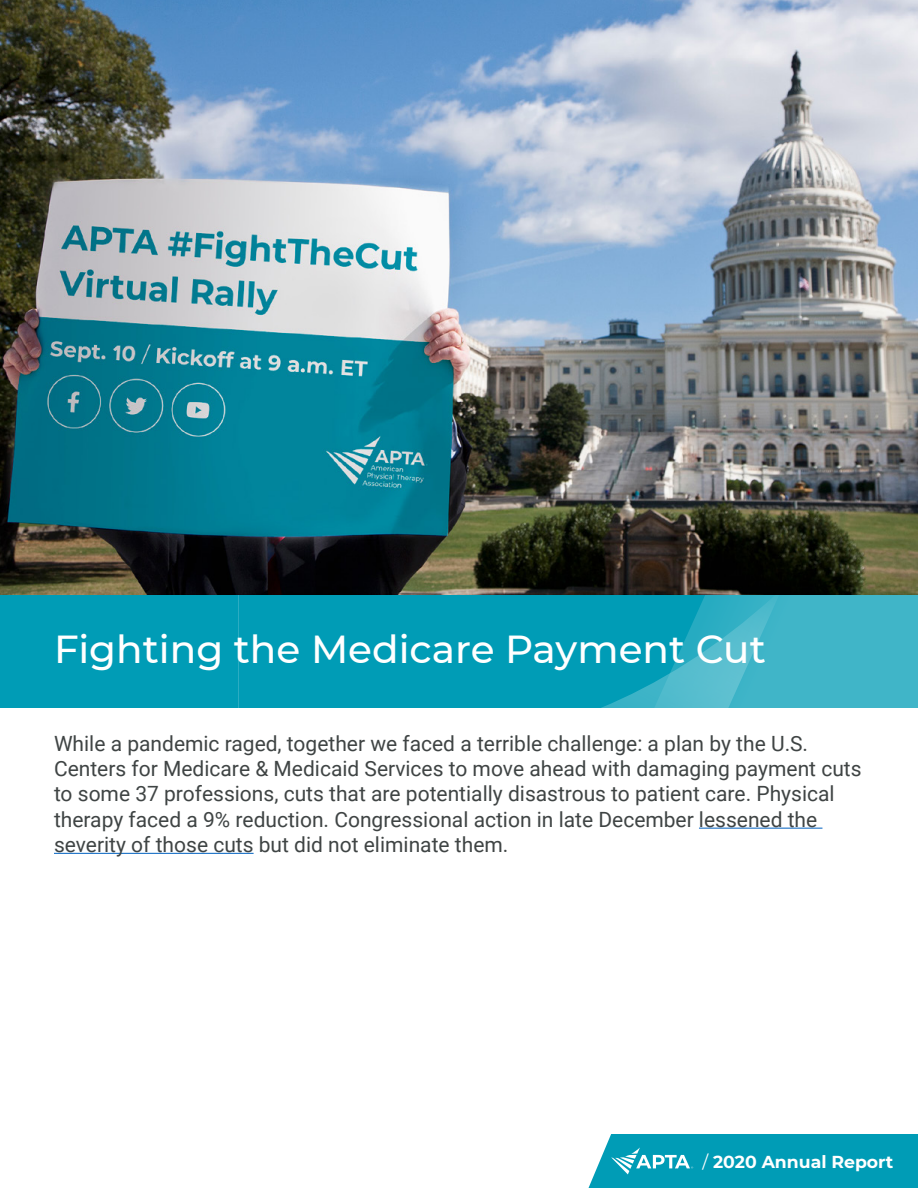
<style>
.page{position:relative;width:918px;height:1188px;background:#fff}
.page>*{position:absolute;margin:0;border:0;box-sizing:border-box;transform-origin:0 0}
.t1{font:500 39px "APTA Sans";color:#fff}
.t2{font:21px/25.2px "Roboto";color:#3f4444}
.t3{font:700 17.25px "APTA Sans";color:#fff}
.s1{font-weight:400}
</style>
<div class="page">
<svg style="left:589px;top:1134px;width:329px;height:54px;background:#0fa2ba"></svg>
<div style="left:0;top:594px;width:918px;height:114px;background:#009cb6"></div>
<div style="left:239px;top:594px;width:679px;height:114px;background:#40b5c8"></div>
<div style="left:239px;top:594px;width:362px;height:114px;background:#009cb6"></div>
<svg style="left:601px;top:594px;width:179px;height:114px"></svg>
<hr style="left:699px;top:828px;width:123px;height:1px;background:#0563c1">
<hr style="left:54px;top:853px;width:200px;height:1px;background:#0563c1">
<img style="left:0;top:0;width:918px;height:594px">
<h1 class="t1" style="left:54px;top:622px;width:713px">Fighting the Medicare Payment Cut</h1>
<p class="t2" style="left:54px;top:730px;width:809px">While a pandemic raged, together we faced a terrible challenge: a plan by the U.S.<br>Centers for Medicare &amp; Medicaid Services to move ahead with damaging payment cuts to some 37 professions, cuts that are potentially disastrous to patient care. Physical therapy faced a 9% reduction. Congressional action in late December lessened the severity of those cuts but did not eliminate them.</p>
<p class="t3" style="left:702px;top:1150px;width:193px"><span class="s1">/</span> 2020 Annual Report</p>
</div>
